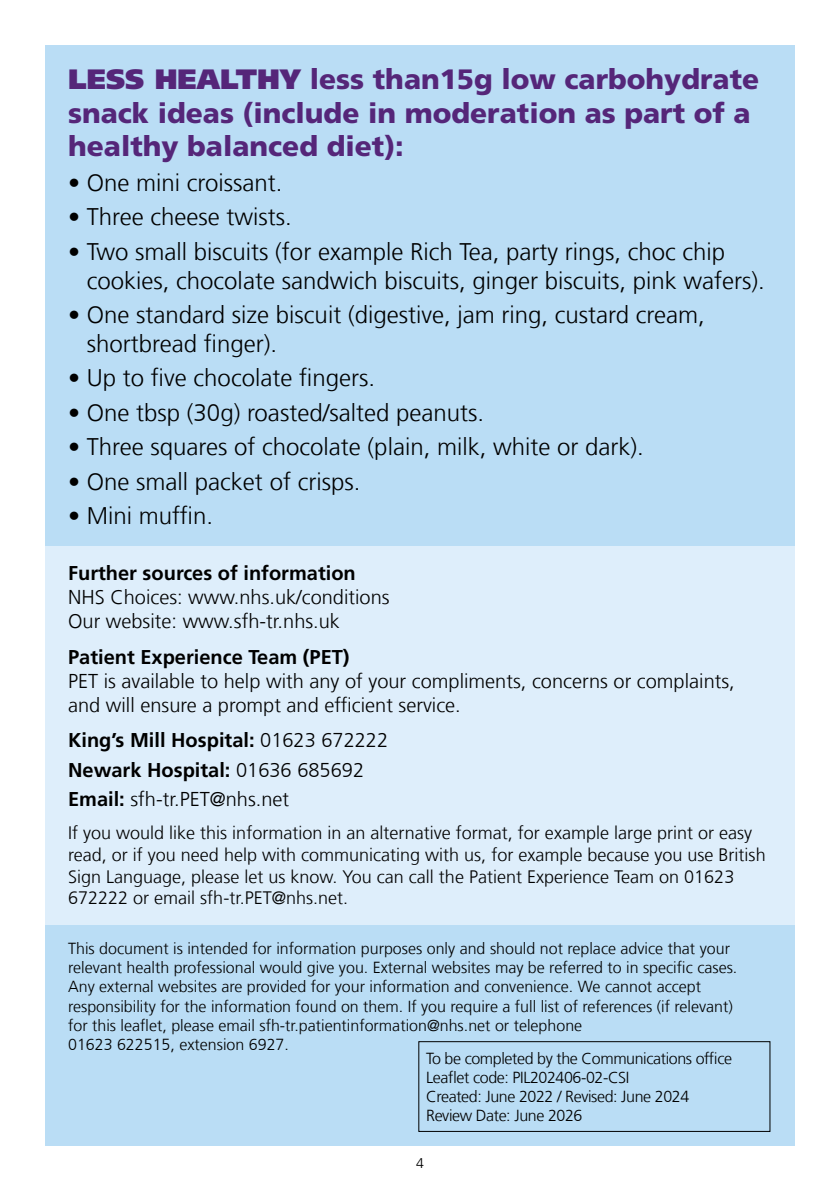
<style>
.page{position:relative;width:840px;height:1191px;background:#fff}
.page>*{position:absolute;margin:0;border:0;box-sizing:border-box;transform-origin:0 0}
.t1{font:900 28px/33.6px "Frutiger LT Com";color:#552679}
.t2{font:300 24px/28.8px "Frutiger LT Com";color:#000}
.t3{font:300 20px/24px "Frutiger LT Com";color:#000}
.t4{font:700 20px/29.6px "Frutiger LT Com";color:#000}
.t5{font:300 18px/21.6px "Frutiger LT Com";color:#000}
.t6{font:300 16px/19.2px "Frutiger LT Com";color:#000}
.t7{font:300 16px/19.2px "Frutiger LT Com";letter-spacing:-.025em;color:#000}
.t8{font:300 14px "Frutiger LT Com";color:#000}
.s1{font-style:inherit}
.s2{font-weight:300}
</style>
<div class="page">
<div style="left:45px;top:45px;width:749px;height:1100px;background:#baddf5"></div>
<div style="left:45px;top:546px;width:749px;height:378px;background:#deeefb"></div>
<div style="left:418px;top:1041px;width:352px;height:90px;border:1px solid #000"></div>
<h1 class="t1" style="left:68px;top:62px;width:692px"><span class="s1">LESS HEALTHY</span> less than15g low carbohydrate snack ideas (include in moderation as part of a healthy balanced diet):</h1>
<h2 class="t2" style="left:68px;top:168px;width:216px">• One mini croissant.</h2>
<h2 class="t2" style="left:68px;top:203px;width:225px">• Three cheese twists.</h2>
<h2 class="t2" style="left:87px;top:237px;width:679px;text-indent:-19px">• Two small biscuits (for example Rich Tea, party rings, choc chip cookies, chocolate sandwich biscuits, ginger biscuits, pink wafers).</h2>
<h2 class="t2" style="left:87px;top:300px;width:619px;text-indent:-19px">• One standard size biscuit (digestive, jam ring, custard cream, shortbread finger).</h2>
<h2 class="t2" style="left:68px;top:364px;width:308px">• Up to five chocolate fingers.</h2>
<h2 class="t2" style="left:68px;top:398px;width:417px">• One tbsp (30g) roasted/salted peanuts.</h2>
<h2 class="t2" style="left:68px;top:433px;width:577px">• Three squares of chocolate (plain, milk, white or dark).</h2>
<h2 class="t2" style="left:68px;top:467px;width:294px">• One small packet of crisps.</h2>
<h2 class="t2" style="left:68px;top:501px;width:146px">• Mini muffin.</h2>
<p class="t4" style="left:68px;top:558px;width:289px">Further sources of information</p>
<p class="t3" style="left:68px;top:585px;width:323px">NHS Choices: www.nhs.uk/conditions<br>Our website: www.sfh-tr.nhs.uk</p>
<p class="t4" style="left:68px;top:642px;width:283px">Patient Experience Team (PET)</p>
<p class="t3" style="left:68px;top:669px;width:667px">PET is available to help with any of your compliments, concerns or complaints, and will ensure a prompt and efficient service.</p>
<p class="t4" style="left:68px;top:725px;width:321px">King’s Mill Hospital: <span class="s2">01623 672222<br></span>Newark Hospital: <span class="s2">01636 685692<br></span>Email: <span class="s2">sfh-tr.PET@nhs.net</span></p>
<p class="t5" style="left:68px;top:822px;width:698px">If you would like this information in an alternative format, for example large print or easy read, or if you need help with communicating with us, for example because you use British Sign Language, please let us know. You can call the Patient Experience Team on 01623<br>672222 or email sfh-tr.PET@nhs.net.</p>
<p class="t6" style="left:68px;top:939px;width:670px">This document is intended for information purposes only and should not replace advice that your relevant health professional would give you. External websites may be referred to in specific cases.<br>Any external websites are provided for your information and convenience. We cannot accept responsibility for the information found on them. If you require a full list of references (if relevant) for this leaflet, please email sfh-tr.patientinformation@nhs.net or telephone<br>01623 622515, extension 6927.</p>
<p class="t7" style="left:426px;top:1048px;width:307px">To be completed by the Communications office Leaflet code: PIL202406-02-CSI<br>Created: June 2022 / Revised: June 2024<br>Review Date: June 2026</p>
<p class="t8" style="left:416px;top:1155px;width:9px">4</p>
</div>
